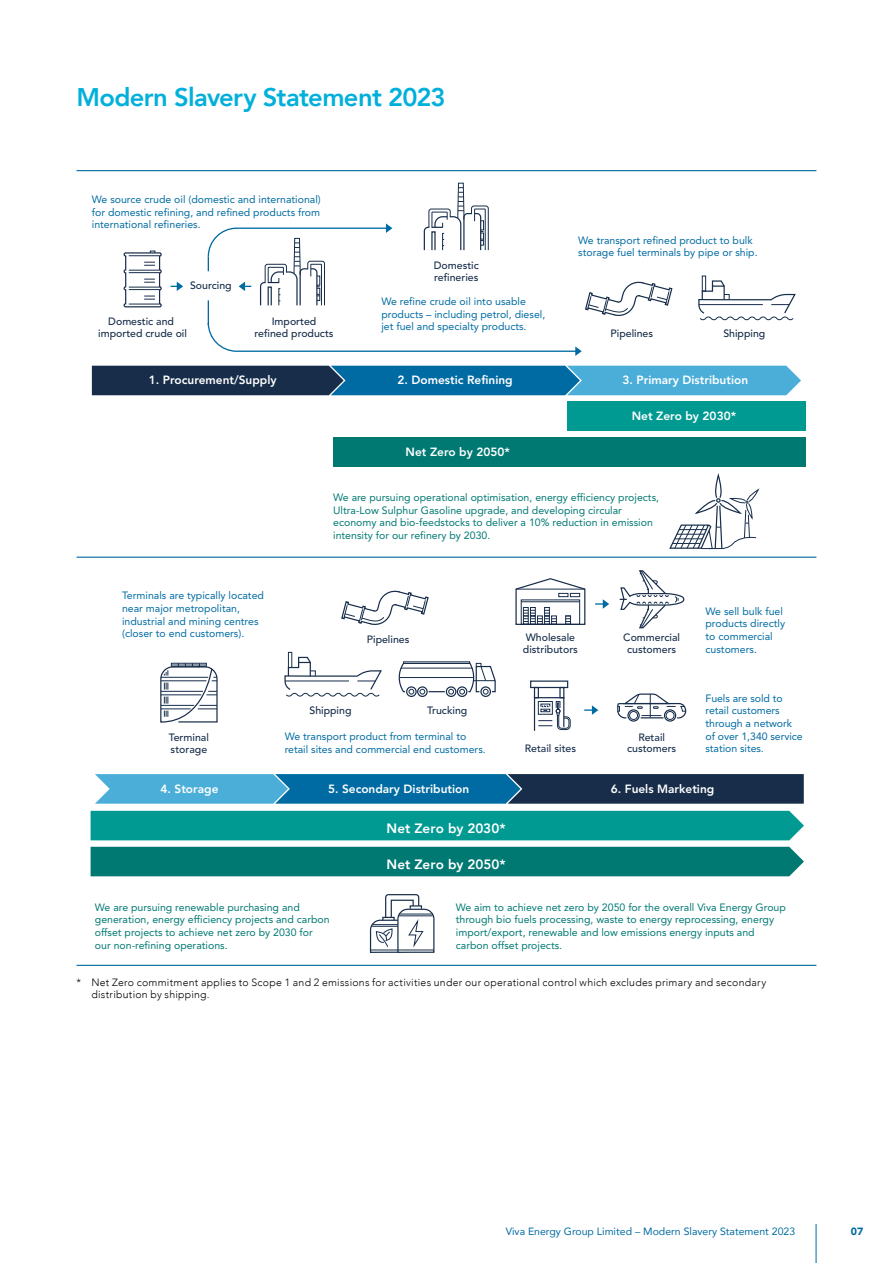
<style>
.page{position:relative;width:893px;height:1263px;background:#fff}
.page>*{position:absolute;margin:0;border:0;box-sizing:border-box;transform-origin:0 0}
.t1{font:800 25.5px "Avenir";letter-spacing:-.025em;color:#00b0db}
.t2{font:800 13.5px "Avenir";letter-spacing:.005em;color:#fff}
.t3{font:800 11.85px "Avenir";color:#fff}
.t4{font:10.5px/12.6px "Avenir";color:#006ba2}
.t5{font:10.5px/12.6px "Avenir";color:#007973}
.t6{font:500 10.5px/11.9px "Avenir";color:#172d4a;text-align:center}
.t7{font:300 10.5px/12.6px "Avenir";letter-spacing:.025em;color:#000}
.t8{font:900 10.5px "Avenir";color:#006ba2}
</style>
<div class="page">
<svg style="left:92px;top:366px;width:709px;height:29px;background:#236c96"></svg>
<div style="left:702px;top:276px;width:4px;height:15px;border:1px solid #172d4a"></div>
<svg style="left:698px;top:280px;width:98px;height:41px"></svg>
<svg style="left:123px;top:251px;width:39px;height:57px"></svg>
<hr style="left:129px;top:255px;width:31px;height:1px;background:#172d4a">
<hr style="left:129px;top:304px;width:31px;height:1px;background:#172d4a">
<svg style="left:171px;top:282px;width:12px;height:9px"></svg>
<div style="left:567px;top:401px;width:238px;height:30px;background:#009a93"></div>
<div style="left:333px;top:437px;width:472px;height:30px;background:#007973"></div>
<svg style="left:207px;top:183px;width:466px;height:173px"></svg>
<svg style="left:669px;top:473px;width:91px;height:77px"></svg>
<div style="left:91px;top:811px;width:713px;height:29px;background:#009a93"></div>
<div style="left:91px;top:847px;width:713px;height:29px;background:#007973"></div>
<svg style="left:95px;top:774px;width:709px;height:30px;background:#22668e"></svg>
<svg style="left:160px;top:663px;width:58px;height:60px"></svg>
<svg style="left:619px;top:570px;width:66px;height:59px"></svg>
<div style="left:530px;top:680px;width:38px;height:8px;border:1px solid #172d4a"></div>
<div style="left:534px;top:687px;width:5px;height:11px;border:1px solid #172d4a"></div>
<div style="left:559px;top:687px;width:5px;height:11px;border:1px solid #172d4a"></div>
<svg style="left:533px;top:696px;width:38px;height:35px"></svg>
<div style="left:666px;top:711px;width:8px;height:9px;border:1px solid #172d4a;border-radius:50%"></div>
<div style="left:664px;top:709px;width:12px;height:13px;border:1px solid #172d4a;border-radius:50%"></div>
<div style="left:629px;top:711px;width:9px;height:9px;border:1px solid #172d4a;border-radius:50%"></div>
<div style="left:627px;top:709px;width:13px;height:13px;border:1px solid #172d4a;border-radius:50%"></div>
<svg style="left:617px;top:693px;width:70px;height:26px"></svg>
<div style="left:288px;top:652px;width:4px;height:16px;border:1px solid #172d4a"></div>
<svg style="left:284px;top:656px;width:98px;height:41px"></svg>
<svg style="left:341px;top:590px;width:88px;height:35px"></svg>
<div style="left:406px;top:686px;width:11px;height:11px;border:1px solid #172d4a;border-radius:50%"></div>
<div style="left:417px;top:686px;width:11px;height:11px;border:1px solid #172d4a;border-radius:50%"></div>
<div style="left:446px;top:686px;width:10px;height:11px;border:1px solid #172d4a;border-radius:50%"></div>
<div style="left:457px;top:686px;width:10px;height:11px;border:1px solid #172d4a;border-radius:50%"></div>
<div style="left:480px;top:686px;width:11px;height:11px;border:1px solid #172d4a;border-radius:50%"></div>
<svg style="left:398px;top:662px;width:98px;height:32px"></svg>
<svg style="left:595px;top:599px;width:14px;height:10px"></svg>
<svg style="left:584px;top:705px;width:14px;height:10px"></svg>
<svg style="left:515px;top:578px;width:71px;height:47px"></svg>
<hr style="left:521px;top:601px;width:59px;height:1px;background:#172d4a">
<hr style="left:516px;top:589px;width:69px;height:1px;background:#172d4a">
<div style="left:558px;top:593px;width:10px;height:4px;border:1px solid #172d4a"></div>
<div style="left:570px;top:593px;width:10px;height:4px;border:1px solid #172d4a"></div>
<svg style="left:369px;top:894px;width:66px;height:59px"></svg>
<hr style="left:371px;top:950px;width:63px;height:1px;background:#172d4a">
<hr style="left:77px;top:170px;width:739px;height:1px;background:#006ba2">
<hr style="left:77px;top:557px;width:739px;height:1px;background:#006ba2">
<hr style="left:77px;top:965px;width:739px;height:1px;background:#006ba2">
<hr style="left:816px;top:1224px;width:1px;height:39px;background:#006ba2">
<h1 class="t1" style="left:77px;top:78px;width:371px">Modern Slavery Statement 2023</h1>
<p class="t4" style="left:92px;top:193px;width:230px;text-align:justify">We source crude oil (domestic and international) for domestic refining, and refined products from international refineries.</p>
<p class="t6" style="left:190px;top:280px;width:43px">Sourcing</p>
<p class="t6" style="left:434px;top:260px;width:47px;text-align:left">Domestic refineries</p>
<p class="t4" style="left:578px;top:234px;width:181px">We transport refined product to bulk storage fuel terminals by pipe or ship.</p>
<p class="t6" style="left:98px;top:316px;width:90px">Domestic and imported crude oil</p>
<p class="t4" style="left:381px;top:295px;width:165px">We refine crude oil into usable products – including petrol, diesel, jet fuel and specialty products.</p>
<p class="t6" style="left:254px;top:316px;width:81px">Imported refined products</p>
<p class="t6" style="left:611px;top:328px;width:44px">Pipelines</p>
<p class="t6" style="left:723px;top:328px;width:43px">Shipping</p>
<p class="t3" style="left:149px;top:373px;width:129px">1. Procurement/Supply</p>
<p class="t3" style="left:397px;top:373px;width:117px">2. Domestic Refining</p>
<p class="t3" style="left:406px;top:445px;width:106px">Net Zero by 2050*</p>
<p class="t3" style="left:622px;top:373px;width:127px">3. Primary Distribution</p>
<p class="t3" style="left:632px;top:409px;width:106px">Net Zero by 2030*</p>
<p class="t5" style="left:333px;top:491px;width:327px">We are pursuing operational optimisation, energy efficiency projects, Ultra-Low Sulphur Gasoline upgrade, and developing circular economy and bio-feedstocks to deliver a 10% reduction in emission intensity for our refinery by 2030.</p>
<p class="t4" style="left:122px;top:589px;width:143px">Terminals are typically located near major metropolitan, industrial and mining centres (closer to end customers).</p>
<p class="t6" style="left:367px;top:634px;width:44px">Pipelines</p>
<p class="t6" style="left:169px;top:732px;width:42px;text-align:left">Terminal storage</p>
<p class="t6" style="left:309px;top:704px;width:43px">Shipping</p>
<p class="t6" style="left:427px;top:704px;width:42px">Trucking</p>
<p class="t4" style="left:285px;top:730px;width:203px">We transport product from terminal to retail sites and commercial end customers.</p>
<p class="t6" style="left:523px;top:632px;width:57px;text-align:left">Wholesale distributors</p>
<p class="t6" style="left:623px;top:632px;width:58px">Commercial customers</p>
<p class="t6" style="left:525px;top:743px;width:53px">Retail sites</p>
<p class="t6" style="left:627px;top:731px;width:51px">Retail customers</p>
<p class="t4" style="left:705px;top:605px;width:81px">We sell bulk fuel products directly to commercial customers.</p>
<p class="t4" style="left:705px;top:692px;width:99px">Fuels are sold to retail customers through a network of over 1,340 service station sites.</p>
<p class="t3" style="left:160px;top:782px;width:59px">4. Storage</p>
<p class="t3" style="left:328px;top:782px;width:143px">5. Secondary Distribution</p>
<p class="t3" style="left:611px;top:782px;width:105px">6. Fuels Marketing</p>
<p class="t5" style="left:95px;top:901px;width:236px">We are pursuing renewable purchasing and generation, energy efficiency projects and carbon offset projects to achieve net zero by 2030 for our non-refining operations.</p>
<p class="t2" style="left:386px;top:818px;width:121px">Net Zero by 2030*</p>
<p class="t2" style="left:386px;top:853px;width:121px">Net Zero by 2050*</p>
<p class="t5" style="left:456px;top:901px;width:332px">We aim to achieve net zero by 2050 for the overall Viva Energy Group through bio fuels processing, waste to energy reprocessing, energy import/export, renewable and low emissions energy inputs and carbon offset projects.</p>
<p class="t7" style="left:91px;top:976px;width:676px;text-indent:-15px">* Net Zero commitment applies to Scope 1 and 2 emissions for activities under our operational control which excludes primary and secondary distribution by shipping.</p>
<p class="t4" style="left:506px;top:1224px;width:291px">Viva Energy Group Limited – Modern Slavery Statement 2023</p>
<p class="t8" style="left:851px;top:1222px;width:14px">07</p>
</div>
